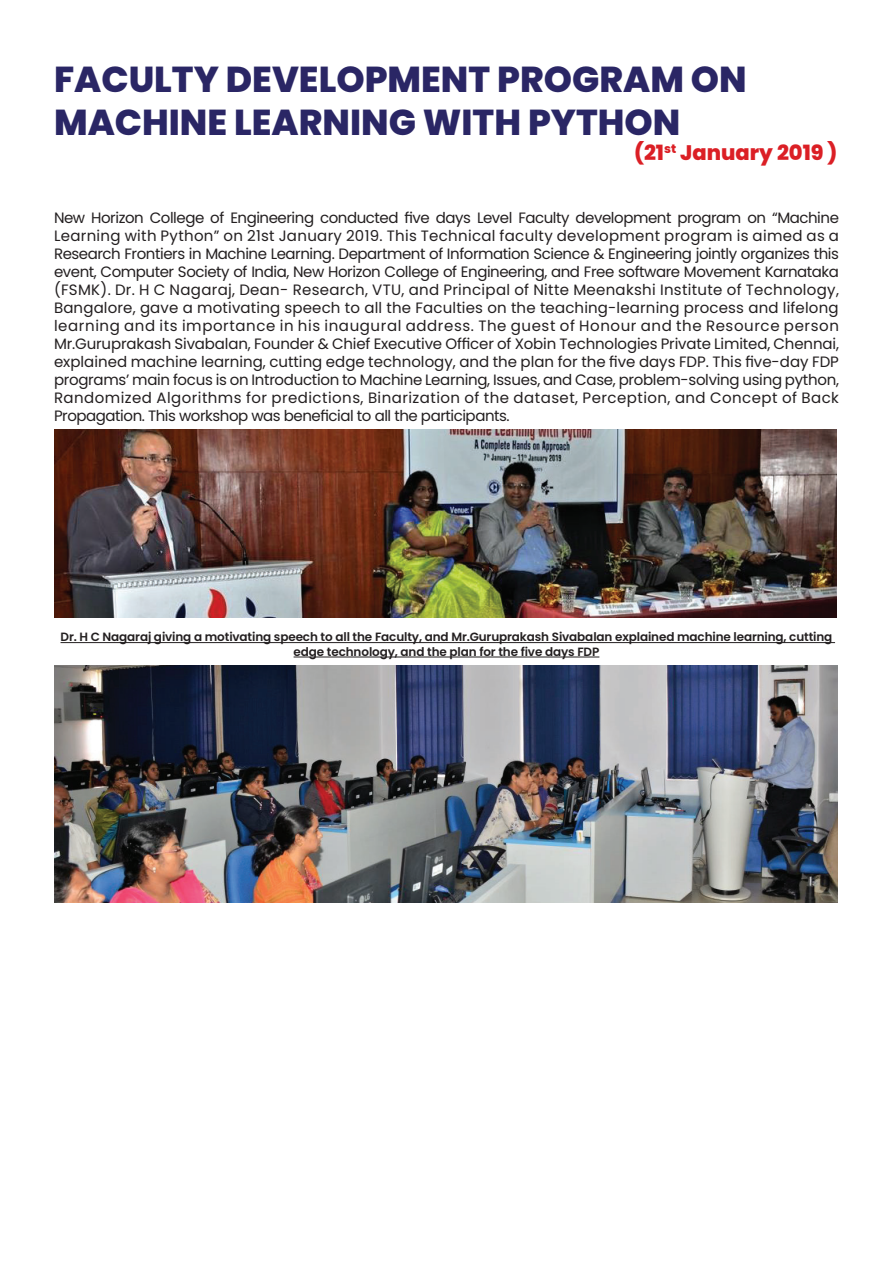
<style>
.page{position:relative;width:893px;height:1263px;background:#fff}
.page>*{position:absolute;margin:0;border:0;box-sizing:border-box;transform-origin:0 0}
.t1{font:800 36px/43.2px "Poppins";color:#2a2665}
.t2{font:800 21px "Poppins";color:#db1f25}
.t3{font:15px/18px "Poppins";letter-spacing:-.03em;color:#231f20;text-align:justify}
.t4{font:600 12px/14.4px "Poppins";letter-spacing:-.01em;color:#231f20;text-align:center}
</style>
<div class="page">
<hr style="left:61px;top:642px;width:774px;height:1px;background:#231f20">
<hr style="left:294px;top:657px;width:305px;height:1px;background:#231f20">
<img style="left:54px;top:430px;width:783px;height:188px">
<img style="left:54px;top:666px;width:783px;height:237px">
<h1 class="t1" style="left:54px;top:58px;width:694px">FACULTY DEVELOPMENT PROGRAM ON<br>MACHINE LEARNING WITH PYTHON</h1>
<h2 class="t2" style="left:634px;top:141px;width:205px">(21<sup>st</sup> January 2019 )</h2>
<p class="t3" style="left:54px;top:209px;width:786px">New Horizon College of Engineering conducted five days Level Faculty development program on “Machine Learning with Python” on 21st January 2019. This Technical faculty development program is aimed as a Research Frontiers in Machine Learning. Department of Information Science &amp; Engineering jointly organizes this event, Computer Society of India, New Horizon College of Engineering, and Free software Movement Karnataka (FSMK). Dr. H C Nagaraj, Dean- Research, VTU, and Principal of Nitte Meenakshi Institute of Technology, Bangalore, gave a motivating speech to all the Faculties on the teaching-learning process and lifelong learning and its importance in his inaugural address. The guest of Honour and the Resource person Mr.Guruprakash Sivabalan, Founder &amp; Chief Executive Officer of Xobin Technologies Private Limited, Chennai, explained machine learning, cutting edge technology, and the plan for the five days FDP. This five-day FDP programs’ main focus is on Introduction to Machine Learning, Issues, and Case, problem-solving using python, Randomized Algorithms for predictions, Binarization of the dataset, Perception, and Concept of Back Propagation. This workshop was beneficial to all the participants.</p>
<p class="t4" style="left:61px;top:630px;width:773px">Dr. H C Nagaraj giving a motivating speech to all the Faculty, and Mr.Guruprakash Sivabalan explained machine learning, cutting edge technology, and the plan for the five days FDP</p>
</div>
